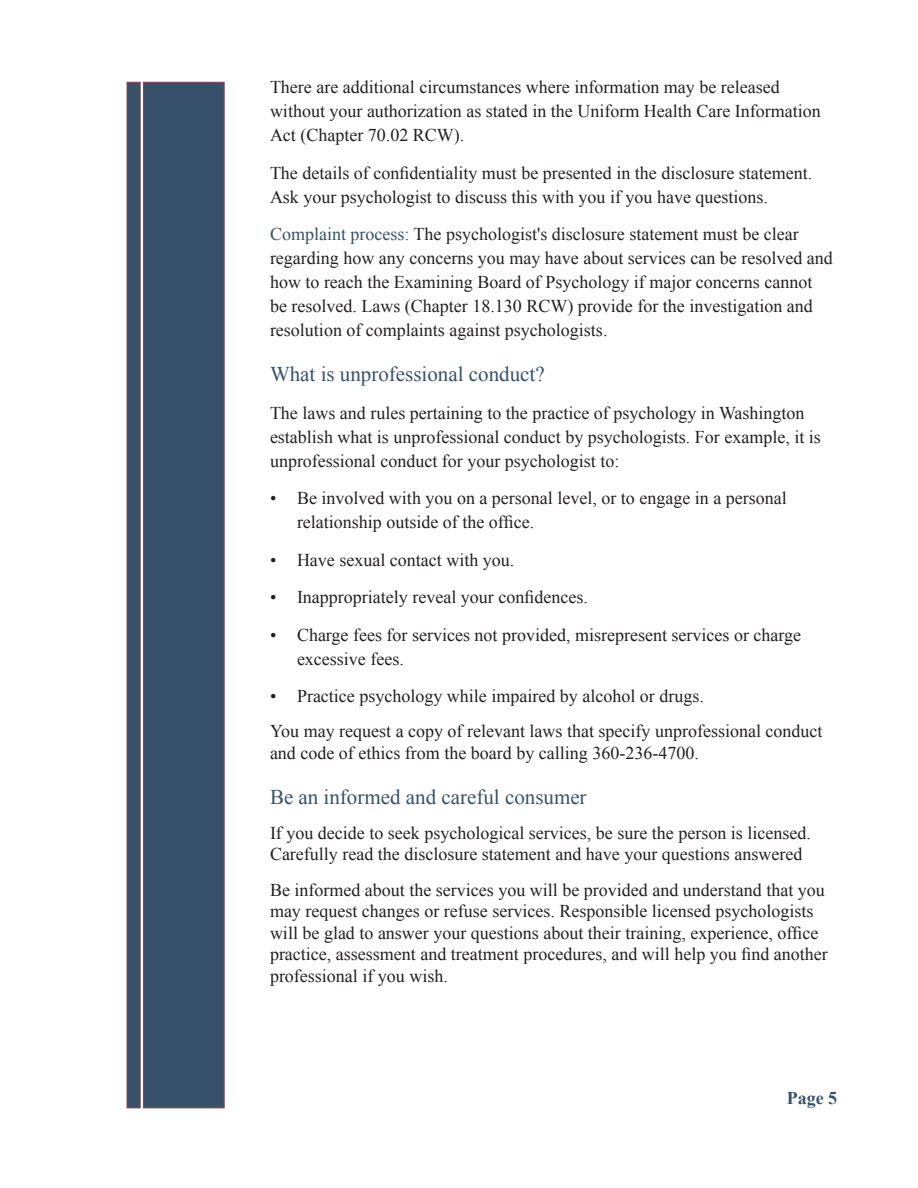
<style>
.page{position:relative;width:918px;height:1188px;background:#fff}
.page>*{position:absolute;margin:0;border:0;box-sizing:border-box;transform-origin:0 0}
.Subhead_2{font:21px "Times New Roman";color:#37516a}
.Body_text{font:18px/24px "Times New Roman";color:#231f20}
.t1{font:700 18px "Times New Roman";color:#37516a}
.s1{color:#37516a}
</style>
<div class="page">
<div style="left:143px;top:82px;width:81px;height:1026px;background:#37516a;border:1px solid #83424b"></div>
<div style="left:127px;top:82px;width:13px;height:1026px;background:#37516a;border:1px solid #83424b"></div>
<p class="Body_text" style="left:270px;top:75px;width:552px">There are additional circumstances where information may be released without your authorization as stated in the Uniform Health Care Information<br>Act (Chapter 70.02 RCW).</p>
<p class="Body_text" style="left:270px;top:160px;width:544px">The details of confidentiality must be presented in the disclosure statement.<br>Ask your psychologist to discuss this with you if you have questions.</p>
<p class="Body_text" style="left:270px;top:222px;width:564px"><span class="s1">Complaint process:</span> The psychologist's disclosure statement must be clear regarding how any concerns you may have about services can be resolved and how to reach the Examining Board of Psychology if major concerns cannot be resolved. Laws (Chapter 18.130 RCW) provide for the investigation and resolution of complaints against psychologists.</p>
<p class="Subhead_2" style="left:270px;top:360px;width:276px">What is unprofessional conduct?</p>
<p class="Body_text" style="left:270px;top:400px;width:552px">The laws and rules pertaining to the practice of psychology in Washington establish what is unprofessional conduct by psychologists. For example, it is unprofessional conduct for your psychologist to:</p>
<p class="Body_text" style="left:297px;top:486px;width:491px;text-indent:-27px">• Be involved with you on a personal level, or to engage in a personal relationship outside of the office.</p>
<p class="Body_text" style="left:270px;top:547px;width:246px">• Have sexual contact with you.</p>
<p class="Body_text" style="left:270px;top:585px;width:319px">• Inappropriately reveal your confidences.</p>
<p class="Body_text" style="left:297px;top:622px;width:506px;text-indent:-27px">• Charge fees for services not provided, misrepresent services or charge excessive fees.</p>
<p class="Body_text" style="left:270px;top:684px;width:435px">• Practice psychology while impaired by alcohol or drugs.</p>
<p class="Body_text" style="left:270px;top:720px;width:554px;line-height:21.6px">You may request a copy of relevant laws that specify unprofessional conduct and code of ethics from the board by calling 360-236-4700.</p>
<p class="Subhead_2" style="left:270px;top:783px;width:318px">Be an informed and careful consumer</p>
<p class="Body_text" style="left:270px;top:822px;width:542px;line-height:21.6px">If you decide to seek psychological services, be sure the person is licensed.<br>Carefully read the disclosure statement and have your questions answered</p>
<p class="Body_text" style="left:270px;top:878px;width:559px;line-height:21.6px">Be informed about the services you will be provided and understand that you may request changes or refuse services. Responsible licensed psychologists will be glad to answer your questions about their training, experience, office practice, assessment and treatment procedures, and will help you find another professional if you wish.</p>
<p class="t1" style="left:787px;top:1085px;width:52px">Page 5</p>
</div>
